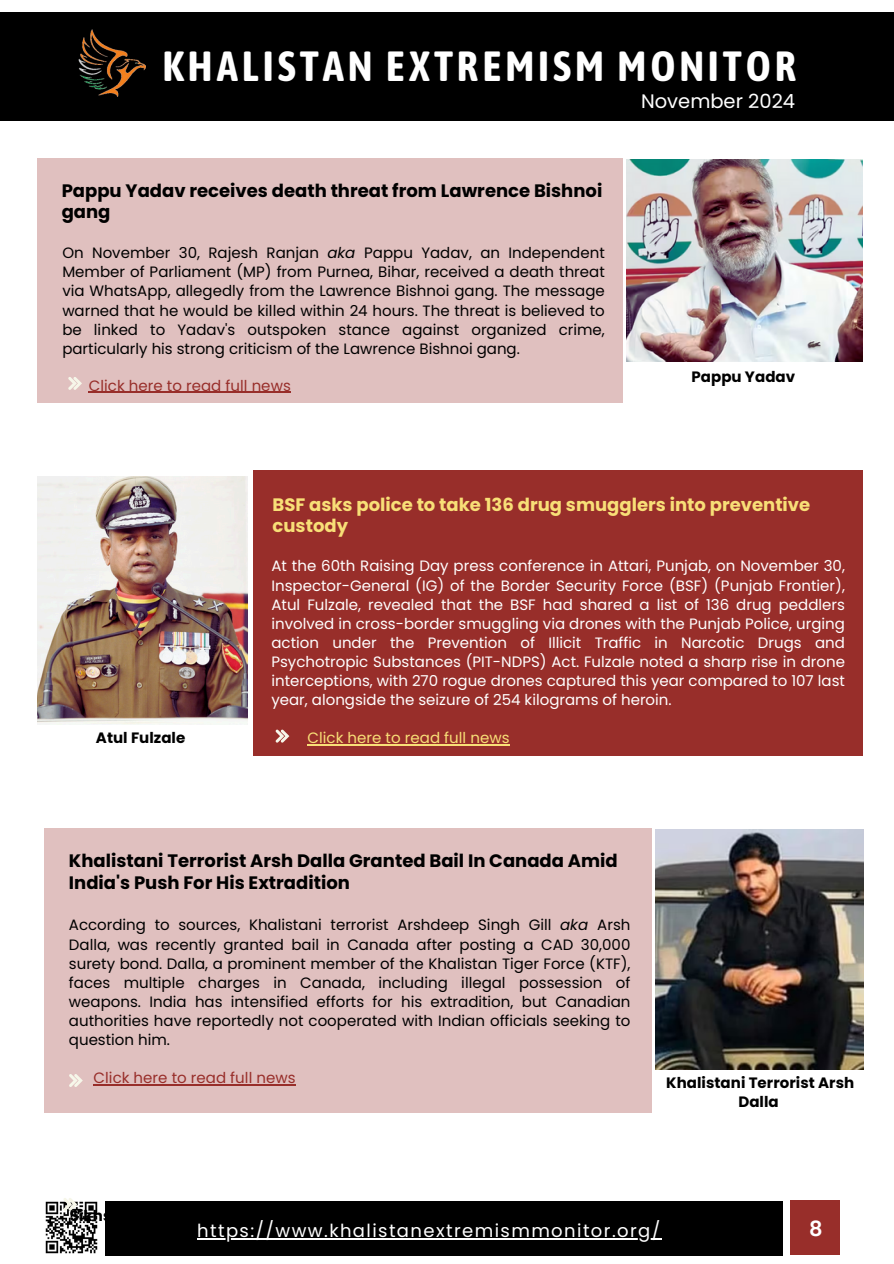
<style>
.page{position:relative;width:894px;height:1264px;background:#fff}
.page>*{position:absolute;margin:0;border:0;box-sizing:border-box;transform-origin:0 0}
.t1{font:700 42px "Asap Condensed";letter-spacing:.09em;color:#fff}
.t2{font:600 21px "Poppins";color:#fff}
.t3{font:19.5px "Poppins";color:#fff}
.t4{font:700 18px/21.3px "Poppins";color:#000}
.t5{font:700 18px/21.3px "Poppins";color:#f8df77}
.t6{font:18px "Poppins";letter-spacing:.08em;color:#fff}
.t7{font:15px/19.2px "Poppins";color:#000;text-align:justify}
.t8{font:15px/19.2px "Poppins";color:#fff;text-align:justify}
.t9{font:700 15px/19.2px "Poppins";letter-spacing:.005em;color:#000;text-align:center}
.t10{font:15px "Poppins";letter-spacing:.005em;color:#982e2a}
.t11{font:15px "Poppins";letter-spacing:.005em;color:#f8df77}
.s1{font-style:italic}
</style>
<div class="page">
<div style="left:0;top:12px;width:893px;height:109px;background:#000"></div>
<img style="left:78px;top:29px;width:67px;height:68px">
<div style="left:38px;top:158px;width:584px;height:245px;background:#e0c0bf"></div>
<svg style="left:68px;top:377px;width:14px;height:13px"></svg>
<div style="left:105px;top:1201px;width:677px;height:55px;background:#000"></div>
<div style="left:790px;top:1200px;width:49px;height:54px;background:#982e2a"></div>
<hr style="left:197px;top:1238px;width:464px;height:1px;background:#fff">
<img style="left:45px;top:1201px;width:53px;height:53px">
<svg style="left:63px;top:1198px;width:14px;height:12px"></svg>
<div style="left:253px;top:470px;width:609px;height:285px;background:#982e2a"></div>
<svg style="left:275px;top:729px;width:14px;height:13px"></svg>
<div style="left:44px;top:828px;width:607px;height:284px;background:#e0c0bf"></div>
<svg style="left:69px;top:1074px;width:13px;height:12px"></svg>
<img style="left:626px;top:160px;width:236px;height:201px">
<img style="left:38px;top:477px;width:209px;height:247px">
<img style="left:655px;top:829px;width:207px;height:240px">
<hr style="left:89px;top:392px;width:202px;height:1px;background:#982e2a">
<hr style="left:307px;top:744px;width:202px;height:1px;background:#f8df77">
<hr style="left:93px;top:1084px;width:202px;height:1px;background:#982e2a">
<h1 class="t1" style="left:162px;top:42px;width:635px">KHALISTAN EXTREMISM MONITOR</h1>
<h3 class="t4" style="left:62px;top:180px;width:542px">Pappu Yadav receives death threat from Lawrence Bishnoi gang</h3>
<h2 class="t7" style="left:62px;top:243px;width:544px">On November 30, Rajesh Ranjan <span class="s1">aka</span> Pappu Yadav, an Independent Member of Parliament (MP) from Purnea, Bihar, received a death threat via WhatsApp, allegedly from the Lawrence Bishnoi gang. The message warned that he would be killed within 24 hours. The threat is believed to be linked to Yadav's outspoken stance against organized crime, particularly his strong criticism of the Lawrence Bishnoi gang.</h2>
<p class="t10" style="left:89px;top:375px;width:203px">Click here to read full news</p>
<p class="t3" style="left:641px;top:88px;width:155px">November 2024</p>
<p class="t9" style="left:691px;top:367px;width:105px">Pappu Yadav</p>
<h4 class="t5" style="left:272px;top:493px;width:539px">BSF asks police to take 136 drug smugglers into preventive custody</h4>
<p class="t8" style="left:271px;top:556px;width:575px">At the 60th Raising Day press conference in Attari, Punjab, on November 30, Inspector-General (IG) of the Border Security Force (BSF) (Punjab Frontier), Atul Fulzale, revealed that the BSF had shared a list of 136 drug peddlers involved in cross-border smuggling via drones with the Punjab Police, urging action under the Prevention of Illicit Traffic in Narcotic Drugs and Psychotropic Substances (PIT-NDPS) Act. Fulzale noted a sharp rise in drone interceptions, with 270 rogue drones captured this year compared to 107 last year, alongside the seizure of 254 kilograms of heroin.</p>
<h2 class="t9" style="left:96px;top:728px;width:91px">Atul Fulzale</h2>
<h4 class="t11" style="left:307px;top:727px;width:203px">Click here to read full news</h4>
<p class="t4" style="left:69px;top:850px;width:550px">Khalistani Terrorist Arsh Dalla Granted Bail In Canada Amid<br>India's Push For His Extradition</p>
<p class="t7" style="left:69px;top:915px;width:563px">According to sources, Khalistani terrorist Arshdeep Singh Gill <span class="s1">aka</span> Arsh Dalla, was recently granted bail in Canada after posting a CAD 30,000 surety bond. Dalla, a prominent member of the Khalistan Tiger Force (KTF), faces multiple charges in Canada, including illegal possession of weapons. India has intensified efforts for his extradition, but Canadian authorities have reportedly not cooperated with Indian officials seeking to question him.</p>
<p class="t10" style="left:93px;top:1067px;width:203px">Click here to read full news</p>
<h2 class="t9" style="left:666px;top:1072px;width:189px">Khalistani Terrorist Arsh<br>Dalla</h2>
<p class="t6" style="left:197px;top:1218px;width:464px">https://www.khalistanextremismmonitor.org/</p>
<p class="t2" style="left:809px;top:1213px;width:15px">8</p>
</div>
